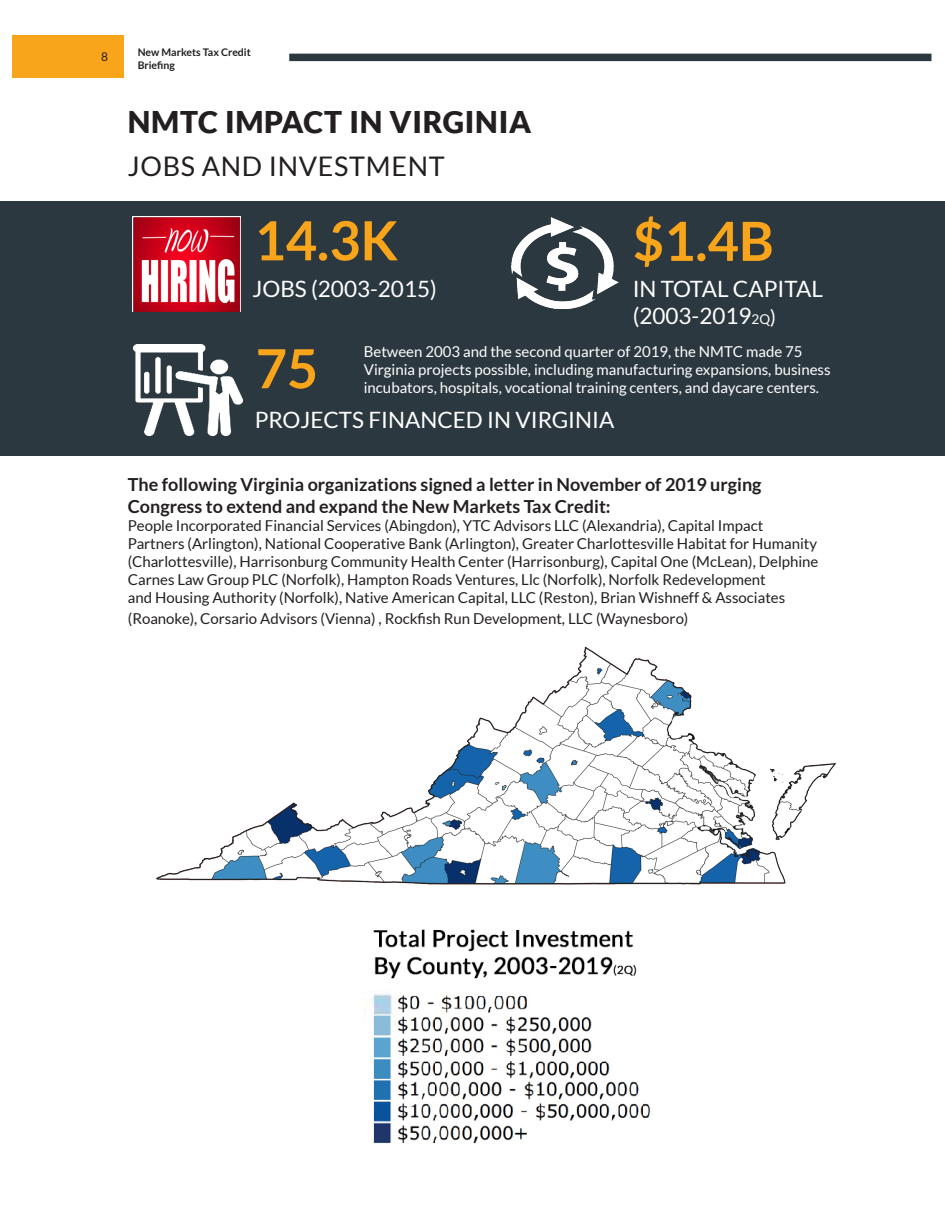
<style>
.page{position:relative;width:945px;height:1215px;background:#fff}
.page>*{position:absolute;margin:0;border:0;box-sizing:border-box;transform-origin:0 0}
.t1{font:700 54px "Lato";color:#f9a51b}
.Heading_1{font:900 30px "Lato";letter-spacing:.025em;color:#231f20}
.Heading_1-2{font:27px "Lato";letter-spacing:.025em;color:#231f20}
.t2{font:22.5px "Lato";color:#fff}
.t3{font:700 18px/21.6px "Lato";color:#231f20}
.t4{font:15px/18px "Lato";color:#231f20}
.t5{font:15px/18px "Lato";color:#fff}
.t6{font:12px "Lato";color:#231f20}
.t7{font:700 10.5px/12.6px "Lato";color:#231f20}
.s1{font-size:13.5px}
.s2{font-size:19.5px}
</style>
<div class="page">
<div style="left:289px;top:54px;width:643px;height:7px;background:#2c3840"></div>
<div style="left:13px;top:35px;width:111px;height:42px;background:#f9a51b"></div>
<div style="left:0;top:201px;width:945px;height:254px;background:#2c3840"></div>
<img style="left:132px;top:217px;width:109px;height:94px">
<img style="left:134px;top:345px;width:108px;height:91px">
<img style="left:511px;top:217px;width:108px;height:91px">
<img style="left:372px;top:964px;width:279px;height:180px">
<img style="left:156px;top:646px;width:681px;height:318px">
<p class="t6" style="left:101px;top:50px;width:8px">8</p>
<p class="t7" style="left:138px;top:46px;width:115px">New Markets Tax Credit<br>Briefing</p>
<p class="Heading_1" style="left:128px;top:104px;width:405px">NMTC IMPACT IN VIRGINIA</p>
<p class="Heading_1-2" style="left:128px;top:151px;width:318px">JOBS AND INVESTMENT</p>
<p class="t1" style="left:254px;top:210px;width:145px">14.3K</p>
<p class="t2" style="left:252px;top:277px;width:186px">JOBS (2003-2015)</p>
<p class="t1" style="left:633px;top:210px;width:143px">$1.4B</p>
<p class="t2" style="left:633px;top:277px;width:192px">IN TOTAL CAPITAL</p>
<p class="t2" style="left:633px;top:304px;width:145px">(2003-2019<span class="s1">2Q</span><span class="s2">)</span></p>
<p class="t5" style="left:364px;top:342px;width:468px">Between 2003 and the second quarter of 2019, the NMTC made 75<br>Virginia projects possible, including manufacturing expansions, business</p>
<p class="t1" style="left:256px;top:338px;width:64px">75</p>
<p class="t5" style="left:364px;top:378px;width:457px">incubators, hospitals, vocational training centers, and daycare centers.</p>
<p class="t2" style="left:255px;top:408px;width:361px">PROJECTS FINANCED IN VIRGINIA</p>
<p class="t3" style="left:128px;top:474px;width:635px">The following Virginia organizations signed a letter in November of 2019 urging<br>Congress to extend and expand the New Markets Tax Credit:</p>
<p class="t4" style="left:128px;top:516px;width:692px">People Incorporated Financial Services (Abingdon), YTC Advisors LLC (Alexandria), Capital Impact Partners (Arlington), National Cooperative Bank (Arlington), Greater Charlottesville Habitat for Humanity (Charlottesville), Harrisonburg Community Health Center (Harrisonburg), Capital One (McLean), Delphine Carnes Law Group PLC (Norfolk), Hampton Roads Ventures, Llc (Norfolk), Norfolk Redevelopment<br>and Housing Authority (Norfolk), Native American Capital, LLC (Reston), Brian Wishneff &amp; Associates</p>
<p class="t4" style="left:128px;top:610px;width:562px">(Roanoke), Corsario Advisors (Vienna) , Rockfish Run Development, LLC (Waynesboro)</p>
</div>
